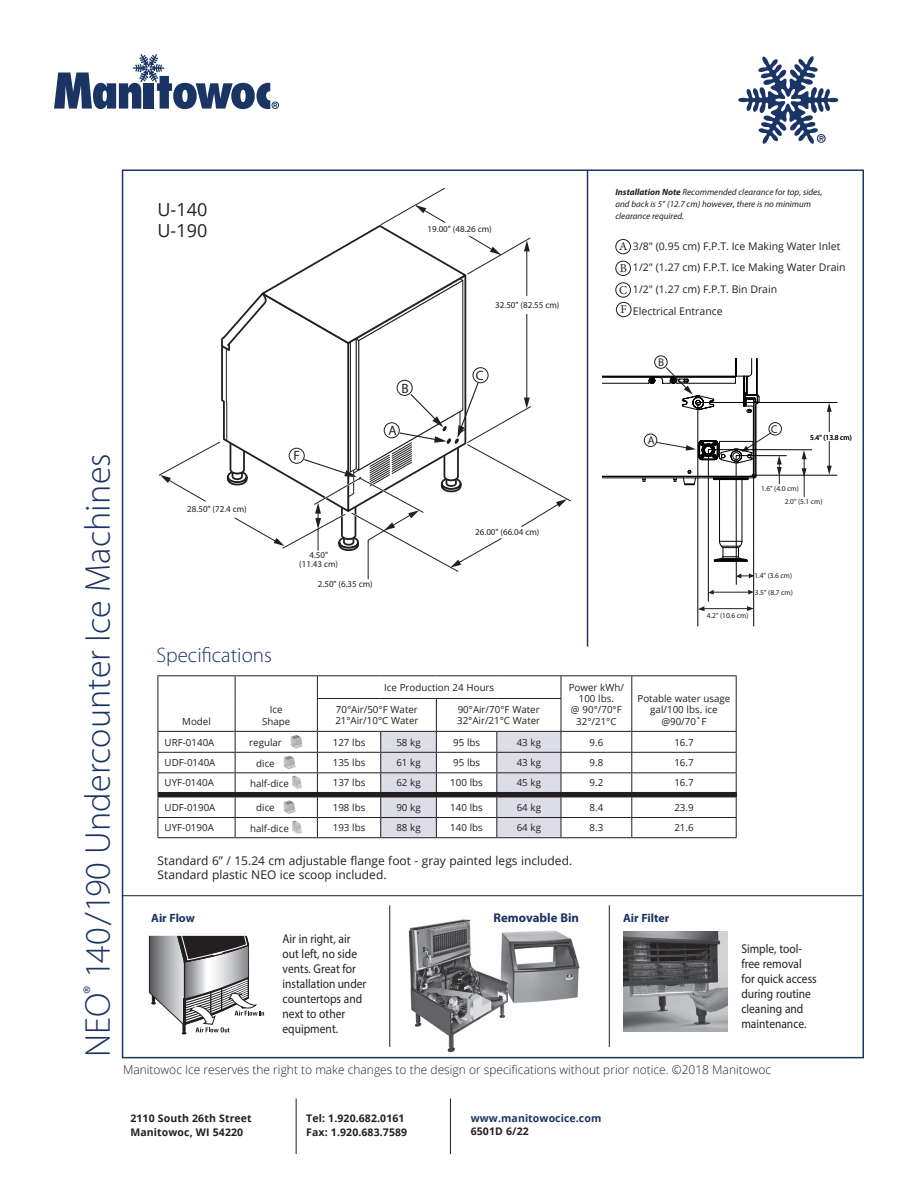
<style>
.page{position:relative;width:918px;height:1188px;background:#fff}
.page>*{position:absolute;margin:0;border:0;box-sizing:border-box;transform-origin:0 0}
.t1{font:300 36px "Myriad Pro";letter-spacing:.005em;color:#1b3463}
.t2{font:300 21px "Myriad Pro";color:#1b3463}
.t3{font:18px/21px "Open Sans";color:#231f20}
.t4{font:13.5px "Myriad Pro";color:#231f20}
.t5{font:12.75px/15px "Myriad Pro";color:#231f20;scale:.9 1}
.t6{font:700 12.75px "Myriad Pro";color:#1b3463}
.t7{font:300 12px "Open Sans";color:#231f20}
.t8{font:12px/14.4px "Open Sans";color:#231f20}
.t9{font:700 12px "Myriad Pro";letter-spacing:-.005em;color:#1b3463}
.t10{font:12px/21.6px "Minion Pro";color:#231f20;text-align:justify}
.t11{font:11.25px "Myriad Pro";color:#211d1e}
.t12{font:10.5px/21.8px "Open Sans";color:#231f20}
.t13{font:700 10.5px/13.5px "Open Sans";letter-spacing:.01em;color:#231f20}
.t14{font:700 10.5px "Open Sans";letter-spacing:.01em;color:#1b3463}
.t15{font:9.75px/11.2px "Open Sans";color:#231f20;text-align:center}
.t16{font:italic 9px/12px "Myriad Pro";color:#231f20}
.t17{font:9px/9px "Myriad Pro";color:#231f20;text-align:center}
.t18{font:7.5px "Myriad Pro";color:#211d1e}
.s1{font-weight:700}
</style>
<div class="page">
<svg style="left:738px;top:56px;width:100px;height:88px"></svg>
<svg style="left:54px;top:54px;width:225px;height:55px"></svg>
<hr style="left:296px;top:1098px;width:1px;height:56px;background:#231f20">
<hr style="left:450px;top:1098px;width:1px;height:56px;background:#231f20">
<hr style="left:158px;top:675px;width:77px;height:1px;background:#231f20">
<hr style="left:235px;top:675px;width:82px;height:1px;background:#231f20">
<hr style="left:317px;top:675px;width:64px;height:1px;background:#231f20">
<hr style="left:381px;top:675px;width:55px;height:1px;background:#231f20">
<hr style="left:436px;top:675px;width:61px;height:1px;background:#231f20">
<hr style="left:497px;top:675px;width:64px;height:1px;background:#231f20">
<hr style="left:561px;top:675px;width:71px;height:1px;background:#231f20">
<hr style="left:632px;top:675px;width:105px;height:1px;background:#231f20">
<svg style="left:158px;top:676px;width:579px;height:162px"></svg>
<svg style="left:160px;top:475px;width:11px;height:8px"></svg>
<svg style="left:556px;top:499px;width:11px;height:8px"></svg>
<svg style="left:220px;top:205px;width:326px;height:374px"></svg>
<div style="left:615px;top:239px;width:16px;height:15px;border:1px solid #231f20;border-radius:50%"></div>
<div style="left:615px;top:261px;width:16px;height:15px;border:1px solid #231f20;border-radius:50%"></div>
<div style="left:615px;top:282px;width:16px;height:16px;border:1px solid #231f20;border-radius:50%"></div>
<div style="left:616px;top:302px;width:15px;height:15px;border:1px solid #231f20;border-radius:50%"></div>
<div style="left:654px;top:355px;width:14px;height:14px;border:1px solid #211d1e;border-radius:50%"></div>
<hr style="left:697px;top:402px;width:140px;height:1px;background:#040503">
<hr style="left:708px;top:449px;width:104px;height:1px;background:#040503">
<hr style="left:736px;top:455px;width:51px;height:1px;background:#040503">
<hr style="left:754px;top:475px;width:83px;height:1px;background:#040503">
<hr style="left:697px;top:402px;width:1px;height:224px;background:#040503">
<hr style="left:708px;top:450px;width:1px;height:152px;background:#040503">
<hr style="left:736px;top:456px;width:1px;height:129px;background:#040503">
<hr style="left:753px;top:476px;width:1px;height:150px;background:#040503">
<svg style="left:827px;top:403px;width:5px;height:9px"></svg>
<svg style="left:827px;top:466px;width:5px;height:9px"></svg>
<hr style="left:829px;top:411px;width:1px;height:55px;background:#231f20">
<svg style="left:802px;top:450px;width:5px;height:9px"></svg>
<svg style="left:802px;top:468px;width:5px;height:9px"></svg>
<hr style="left:804px;top:458px;width:1px;height:39px;background:#231f20">
<div style="left:808px;top:432px;width:44px;height:9px;background:#fff"></div>
<svg style="left:698px;top:606px;width:7px;height:5px"></svg>
<svg style="left:747px;top:606px;width:7px;height:5px"></svg>
<hr style="left:704px;top:608px;width:43px;height:1px;background:#231f20">
<svg style="left:708px;top:590px;width:6px;height:5px"></svg>
<svg style="left:748px;top:590px;width:6px;height:5px"></svg>
<hr style="left:713px;top:592px;width:35px;height:1px;background:#231f20">
<svg style="left:736px;top:573px;width:18px;height:5px"></svg>
<hr style="left:587px;top:171px;width:1px;height:476px;background:#2a2c7c">
<img style="left:408px;top:919px;width:172px;height:134px">
<hr style="left:122px;top:895px;width:740px;height:1px;background:#231f20">
<hr style="left:389px;top:905px;width:1px;height:142px;background:#231f20">
<hr style="left:609px;top:905px;width:1px;height:142px;background:#231f20">
<svg style="left:149px;top:935px;width:115px;height:100px"></svg>
<img style="left:623px;top:932px;width:105px;height:100px">
<svg style="left:603px;top:358px;width:179px;height:204px"></svg>
<h3 class="t3" style="left:158px;top:198px;width:51px">U-140<br>U-190</h3>
<p class="t17" style="left:428px;top:225px;width:66px">19.00" (48.26 cm)</p>
<p class="t17" style="left:495px;top:300px;width:66px">32.50" (82.55 cm)</p>
<p class="t16" style="left:615px;top:186px;width:209px"><span class="s1">Installation Note</span> Recommended clearance for top, sides, and back is 5” (12.7 cm) however, there is no minimum clearance required.</p>
<p class="t12" style="left:633px;top:235px;width:214px">3/8" (0.95 cm) F.P.T. Ice Making Water Inlet 1/2" (1.27 cm) F.P.T. Ice Making Water Drain 1/2" (1.27 cm) F.P.T. Bin Drain<br>Electrical Entrance</p>
<p class="t10" style="left:619px;top:236px;width:10px">A B C</p>
<p class="t10" style="left:621px;top:299px;width:8px">F</p>
<h3 class="t4" style="left:401px;top:380px;width:9px">B</h3>
<h3 class="t4" style="left:476px;top:367px;width:9px">C</h3>
<p class="t11" style="left:658px;top:355px;width:8px">B</p>
<h1 class="t1" style="left:76px;top:1057px;width:605px;rotate:-90deg">NEO<sup>®</sup> 140/190 Undercounter Ice Machines</h1>
<p class="t17" style="left:187px;top:504px;width:61px">28.50" (72.4 cm)</p>
<h3 class="t4" style="left:293px;top:447px;width:8px">F</h3>
<h3 class="t4" style="left:389px;top:422px;width:10px">A</h3>
<p class="t17" style="left:299px;top:550px;width:40px">4.50" (11.43 cm)</p>
<p class="t17" style="left:318px;top:579px;width:56px">2.50" (6.35 cm)</p>
<h2 class="t2" style="left:156px;top:643px;width:117px">Specifications</h2>
<p class="t17" style="left:475px;top:527px;width:66px">26.00" (66.04 cm)</p>
<p class="t11" style="left:648px;top:434px;width:8px">A</p>
<p class="t18" style="left:810px;top:432px;width:43px">5.4" (13.8 cm)</p>
<p class="t18" style="left:761px;top:484px;width:39px">1.6" (4.0 cm)</p>
<p class="t18" style="left:785px;top:496px;width:39px">2.0" (5.1 cm)</p>
<p class="t18" style="left:754px;top:571px;width:39px">1.4" (3.6 cm)</p>
<p class="t18" style="left:755px;top:587px;width:39px">3.5" (8.7 cm)</p>
<p class="t18" style="left:707px;top:611px;width:43px">4.2" (10.6 cm)</p>
<p class="t15" style="left:182px;top:715px;width:30px">Model</p>
<p class="t15" style="left:262px;top:704px;width:30px">Ice<br>Shape</p>
<p class="t15" style="left:384px;top:681px;width:112px">Ice Production 24 Hours</p>
<p class="t15" style="left:569px;top:681px;width:57px">Power kWh/<br>100 lbs.<br>@ 90°/70°F<br>32°/21°C</p>
<p class="t15" style="left:638px;top:693px;width:94px">Potable water usage gal/100 lbs. ice @90/70˚F</p>
<p class="t15" style="left:335px;top:704px;width:85px;text-align:left">70°Air/50°F Water<br>21°Air/10°C Water</p>
<p class="t15" style="left:457px;top:704px;width:85px;text-align:left">90°Air/70°F Water<br>32°Air/21°C Water</p>
<p class="t15" style="left:165px;top:736px;width:51px">URF-0140A</p>
<p class="t15" style="left:249px;top:737px;width:34px">regular</p>
<p class="t15" style="left:333px;top:736px;width:34px">127 lbs</p>
<p class="t15" style="left:396px;top:736px;width:26px">58 kg</p>
<p class="t15" style="left:453px;top:736px;width:29px">95 lbs</p>
<p class="t15" style="left:517px;top:736px;width:26px">43 kg</p>
<p class="t15" style="left:590px;top:736px;width:15px">9.6</p>
<p class="t15" style="left:674px;top:736px;width:21px">16.7</p>
<p class="t15" style="left:165px;top:757px;width:52px">UDF-0140A</p>
<p class="t15" style="left:256px;top:757px;width:20px">dice</p>
<p class="t15" style="left:333px;top:757px;width:34px">135 lbs</p>
<p class="t15" style="left:396px;top:757px;width:26px">61 kg</p>
<p class="t15" style="left:453px;top:757px;width:29px">95 lbs</p>
<p class="t15" style="left:517px;top:757px;width:26px">43 kg</p>
<p class="t15" style="left:590px;top:757px;width:15px">9.8</p>
<p class="t15" style="left:674px;top:757px;width:21px">16.7</p>
<p class="t15" style="left:165px;top:777px;width:51px">UYF-0140A</p>
<p class="t15" style="left:250px;top:777px;width:40px">half-dice</p>
<p class="t15" style="left:333px;top:777px;width:34px">137 lbs</p>
<p class="t15" style="left:396px;top:777px;width:26px">62 kg</p>
<p class="t15" style="left:450px;top:777px;width:34px">100 lbs</p>
<p class="t15" style="left:517px;top:777px;width:26px">45 kg</p>
<p class="t15" style="left:590px;top:777px;width:15px">9.2</p>
<p class="t15" style="left:674px;top:777px;width:21px">16.7</p>
<p class="t15" style="left:165px;top:802px;width:52px">UDF-0190A</p>
<p class="t15" style="left:256px;top:802px;width:20px">dice</p>
<p class="t15" style="left:333px;top:802px;width:34px">198 lbs</p>
<p class="t15" style="left:396px;top:802px;width:26px">90 kg</p>
<p class="t15" style="left:450px;top:802px;width:34px">140 lbs</p>
<p class="t15" style="left:517px;top:802px;width:26px">64 kg</p>
<p class="t15" style="left:590px;top:802px;width:15px">8.4</p>
<p class="t15" style="left:674px;top:802px;width:21px">23.9</p>
<p class="t15" style="left:165px;top:822px;width:51px">UYF-0190A</p>
<p class="t15" style="left:250px;top:822px;width:40px">half-dice</p>
<p class="t15" style="left:333px;top:822px;width:34px">193 lbs</p>
<p class="t15" style="left:396px;top:822px;width:26px">88 kg</p>
<p class="t15" style="left:450px;top:822px;width:34px">140 lbs</p>
<p class="t15" style="left:517px;top:822px;width:26px">64 kg</p>
<p class="t15" style="left:590px;top:822px;width:15px">8.3</p>
<p class="t15" style="left:674px;top:822px;width:21px">21.6</p>
<p class="t8" style="left:158px;top:853px;width:416px">Standard 6” / 15.24 cm adjustable flange foot - gray painted legs included.<br>Standard plastic NEO ice scoop included.</p>
<p class="t9" style="left:151px;top:910px;width:45px">Air Flow</p>
<h3 class="t6" style="left:494px;top:909px;width:87px">Removable Bin</h3>
<p class="t9" style="left:623px;top:910px;width:48px">Air Filter</p>
<h3 class="t5" style="left:283px;top:932px;width:95px">Air in right, air out left, no side vents. Great for installation under countertops and next to other equipment.</h3>
<h3 class="t5" style="left:741px;top:941px;width:85px">Simple, tool&shy;free removal for quick access during routine cleaning and maintenance.</h3>
<p class="t7" style="left:123px;top:1061px;width:650px">Manitowoc Ice reserves the right to make changes to the design or specifications without prior notice. ©2018 Manitowoc</p>
<p class="t13" style="left:130px;top:1111px;width:123px">2110 South 26th Street<br>Manitowoc, WI 54220</p>
<p class="t13" style="left:306px;top:1111px;width:102px">Tel: 1.920.682.0161<br>Fax: 1.920.683.7589</p>
<p class="t14" style="left:471px;top:1110px;width:132px">www.manitowocice.com</p>
<p class="t13" style="left:471px;top:1124px;width:60px">6501D 6/22</p>
</div>
